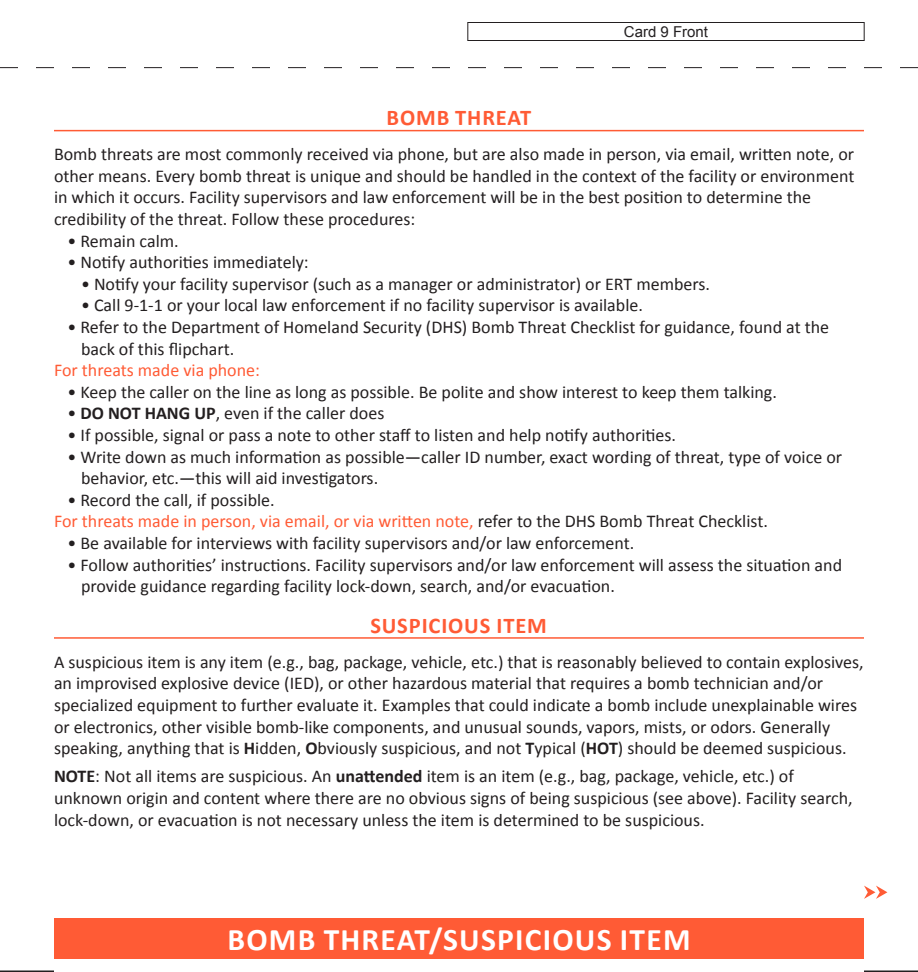
<style>
.page{position:relative;width:918px;height:972px;background:#fff}
.page>*{position:absolute;margin:0;border:0;box-sizing:border-box;transform-origin:0 0}
.t1{font:700 31.5px "Calibri";letter-spacing:.04em;color:#fff}
.t2{font:700 22.5px "Calibri";letter-spacing:.04em;color:#ff5b35}
.t3{font:18px/21.6px "Calibri";color:#231f20}
.t4{font:18px "Calibri";color:#ff5b35}
.Card-ID{font:15px "Arial";color:#231f20}
.s1{font-weight:700}
.s2{color:#231f20}
</style>
<div class="page">
<div style="left:468px;top:22px;width:396px;height:19px;border:1px solid #231f20"></div>
<svg style="left:0;top:67px;width:918px;height:1px"></svg>
<div style="left:54px;top:918px;width:810px;height:41px;background:#ff5b35"></div>
<hr style="left:54px;top:130px;width:810px;height:1px;background:#ff5b35">
<hr style="left:54px;top:637px;width:810px;height:2px;background:#ff5b35">
<svg style="left:864px;top:886px;width:23px;height:13px"></svg>
<hr style="left:0;top:970px;width:54px;height:2px;background:#231f20">
<hr style="left:864px;top:970px;width:54px;height:2px;background:#231f20">
<p class="Card-ID" style="left:624px;top:22px;width:86px">Card 9 Front</p>
<p class="t2" style="left:387px;top:103px;width:146px">BOMB THREAT</p>
<p class="t3" style="left:54px;top:143px;width:802px">Bomb threats are most commonly received via phone, but are also made in person, via email, written note, or other means. Every bomb threat is unique and should be handled in the context of the facility or environment in which it occurs. Facility supervisors and law enforcement will be in the best position to determine the credibility of the threat. Follow these procedures:</p>
<p class="t3" style="left:68px;top:230px;width:113px">• Remain calm.</p>
<p class="t3" style="left:68px;top:251px;width:243px">• Notify authorities immediately:</p>
<p class="t3" style="left:81px;top:273px;width:631px">• Notify your facility supervisor (such as a manager or administrator) or ERT members.</p>
<p class="t3" style="left:81px;top:295px;width:564px">• Call 9-1-1 or your local law enforcement if no facility supervisor is available.</p>
<p class="t3" style="left:81px;top:316px;width:750px;text-indent:-14px">• Refer to the Department of Homeland Security (DHS) Bomb Threat Checklist for guidance, found at the back of this flipchart.</p>
<p class="t4" style="left:54px;top:359px;width:207px">For threats made via phone:</p>
<p class="t3" style="left:68px;top:381px;width:711px">• Keep the caller on the line as long as possible. Be polite and show interest to keep them talking.</p>
<p class="t3" style="left:68px;top:403px;width:318px">• <span class="s1">DO NOT HANG UP</span>, even if the caller does</p>
<p class="t3" style="left:68px;top:424px;width:610px">• If possible, signal or pass a note to other staff to listen and help notify authorities.</p>
<p class="t3" style="left:81px;top:446px;width:763px;text-indent:-14px">• Write down as much information as possible—caller ID number, exact wording of threat, type of voice or behavior, etc.—this will aid investigators.</p>
<p class="t3" style="left:68px;top:489px;width:209px">• Record the call, if possible.</p>
<p class="t4" style="left:54px;top:510px;width:715px">For threats made in person, via email, or via written note, <span class="s2">refer to the DHS Bomb Threat Checklist.</span></p>
<p class="t3" style="left:68px;top:532px;width:568px">• Be available for interviews with facility supervisors and/or law enforcement.</p>
<p class="t3" style="left:81px;top:554px;width:763px;text-indent:-14px">• Follow authorities’ instructions. Facility supervisors and/or law enforcement will assess the situation and provide guidance regarding facility lock-down, search, and/or evacuation.</p>
<p class="t2" style="left:371px;top:611px;width:178px">SUSPICIOUS ITEM</p>
<p class="t3" style="left:54px;top:651px;width:811px">A suspicious item is any item (e.g., bag, package, vehicle, etc.) that is reasonably believed to contain explosives, an improvised explosive device (IED), or other hazardous material that requires a bomb technician and/or specialized equipment to further evaluate it. Examples that could indicate a bomb include unexplainable wires or electronics, other visible bomb-like components, and unusual sounds, vapors, mists, or odors. Generally speaking, anything that is <span class="s1">H</span>idden, <span class="s1">O</span>bviously suspicious, and not <span class="s1">T</span>ypical (<span class="s1">HOT</span>) should be deemed suspicious.</p>
<p class="t3" style="left:54px;top:766px;width:800px"><span class="s1">NOTE</span>: Not all items are suspicious. An <span class="s1">unattended</span> item is an item (e.g., bag, package, vehicle, etc.) of unknown origin and content where there are no obvious signs of being suspicious (see above). Facility search, lock-down, or evacuation is not necessary unless the item is determined to be suspicious.</p>
<p class="t1" style="left:227px;top:920px;width:465px">BOMB THREAT/SUSPICIOUS ITEM</p>
</div>
